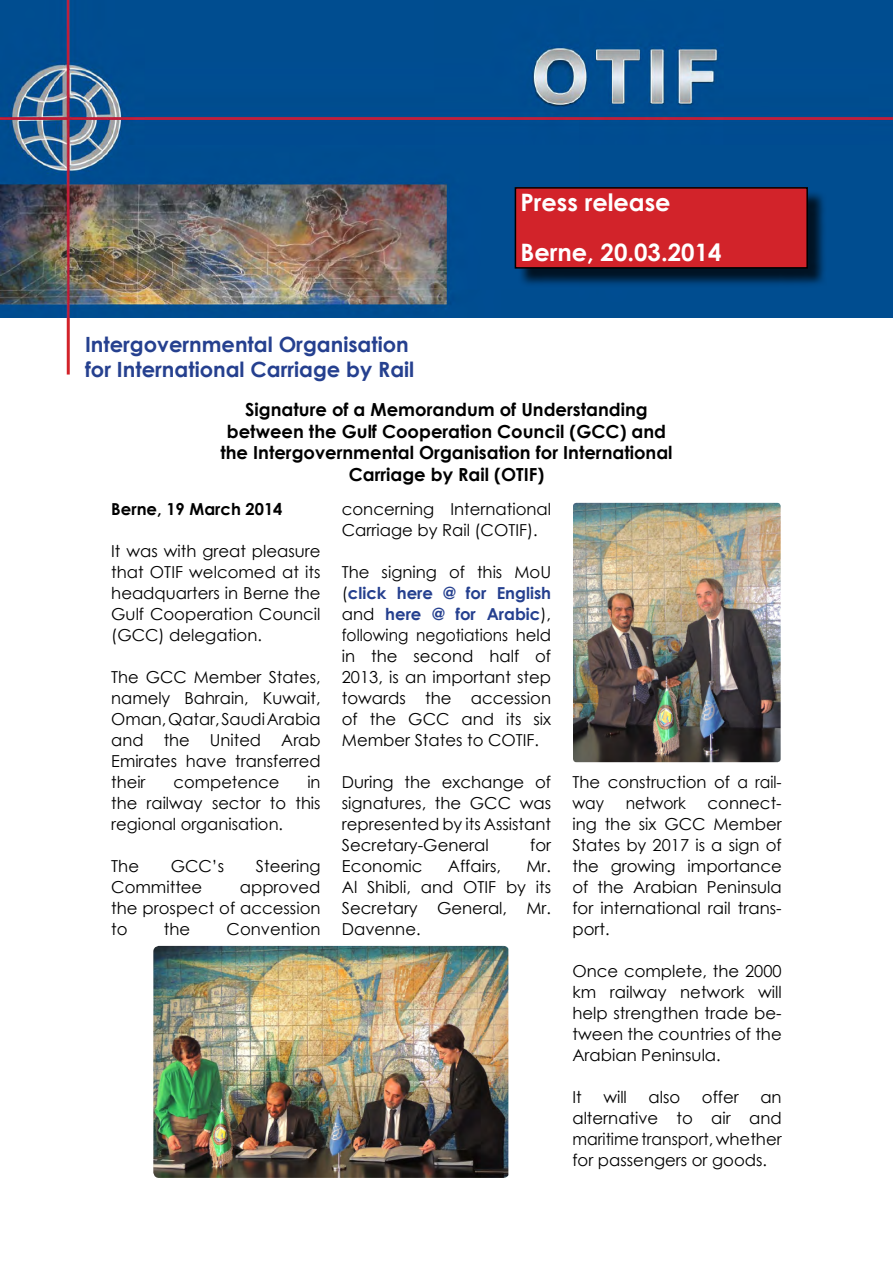
<style>
.page{position:relative;width:893px;height:1263px;background:#fff}
.page>*{position:absolute;margin:0;border:0;box-sizing:border-box;transform-origin:0 0}
.t1{font:700 24px/50.1px "Century Gothic";color:#fff}
.t2{font:700 21px/25.2px "Century Gothic";color:#25408f}
.t3{font:700 18px/21.6px "Century Gothic";color:#000;text-align:center}
.t4{font:16.5px/21px "Century Gothic";color:#000;text-align:justify}
.t5{font:700 16.5px "Century Gothic";color:#000}
.t6{font:16.5px "Century Gothic";color:#000;scale:.94 1}
.s1{font-weight:700;color:#25408f}
</style>
<div class="page">
<img style="left:0;top:0;width:893px;height:318px">
<div style="left:517px;top:189px;width:310px;height:98px;background:#000;opacity:.75"></div>
<svg style="left:514px;top:186px;width:295px;height:83px;background:#c32129"></svg>
<hr style="left:67px;top:318px;width:3px;height:56px;background:#d2232a">
<img style="left:153px;top:946px;width:355px;height:232px">
<img style="left:573px;top:503px;width:208px;height:259px">
<p class="t2" style="left:85px;top:330px;width:331px">Intergovernmental Organisation for International Carriage by Rail</p>
<h1 class="t1" style="left:520px;top:176px;width:203px">Press release<br>Berne, 20.03.2014</h1>
<p class="t3" style="left:220px;top:398px;width:454px">Signature of a Memorandum of Understanding between the Gulf Cooperation Council (GCC) and the Intergovernmental Organisation for International Carriage by Rail (OTIF)</p>
<p class="t5" style="left:111px;top:497px;width:173px">Berne, 19 March 2014</p>
<p class="t4" style="left:111px;top:540px;width:211px">It was with great pleasure that OTIF welcomed at its headquarters in Berne the Gulf Cooperation Council (GCC) delegation.</p>
<p class="t4" style="left:111px;top:666px;width:211px">The GCC Member States, namely Bahrain, Kuwait, Oman, Qatar, Saudi Arabia and the United Arab Emirates have transferred their</p>
<p class="t4" style="left:111px;top:771px;width:211px;text-indent:196px">in the railway sector to this regional organisation.</p>
<p class="t4" style="left:111px;top:855px;width:29px">The</p>
<p class="t4" style="left:171px;top:855px;width:55px">GCC’s</p>
<p class="t4" style="left:256px;top:855px;width:66px">Steering</p>
<p class="t4" style="left:111px;top:876px;width:93px">Committee</p>
<p class="t4" style="left:174px;top:771px;width:107px">competence</p>
<p class="t4" style="left:111px;top:876px;width:211px;text-indent:129px">approved the prospect of accession to</p>
<p class="t4" style="left:164px;top:918px;width:28px">the</p>
<p class="t4" style="left:227px;top:918px;width:95px">Convention</p>
<p class="t4" style="left:342px;top:498px;width:211px">concerning International<br>Carriage by Rail (COTIF).</p>
<p class="t4" style="left:342px;top:561px;width:211px">The signing of this MoU (<span class="s1">click here @ for English </span>and <span class="s1">here @ for Arabic</span>), following negotiations held in the second half of 2013, is an important step towards the accession of the GCC and its six Member States to COTIF.</p>
<p class="t4" style="left:342px;top:771px;width:211px">During the exchange of signatures, the GCC was represented by its Assistant Secretary-General</p>
<p class="t4" style="left:530px;top:834px;width:22px">for</p>
<p class="t4" style="left:342px;top:855px;width:82px">Economic</p>
<p class="t4" style="left:448px;top:855px;width:55px">Affairs,</p>
<p class="t4" style="left:342px;top:855px;width:211px;text-indent:185px">Mr.<br>Al Shibli, and OTIF by its Secretary General, Mr.<br>Davenne.</p>
<p class="t4" style="left:572px;top:772px;width:211px">The construction of a rail&shy;way</p>
<p class="t6" style="left:626px;top:792px;width:66px">network</p>
<p class="t4" style="left:572px;top:792px;width:211px;text-indent:135px">connect&shy;ing the six GCC Member States by 2017 is a sign of the growing importance of the Arabian Peninsula for international rail trans&shy;port.</p>
<p class="t4" style="left:572px;top:960px;width:211px">Once complete, the 2000 km railway network will help strengthen trade be&shy;tween the countries of the Arabian Peninsula.</p>
<p class="t4" style="left:572px;top:1086px;width:11px">It</p>
<p class="t4" style="left:603px;top:1086px;width:25px">will</p>
<p class="t4" style="left:648px;top:1086px;width:33px">also</p>
<p class="t4" style="left:702px;top:1086px;width:38px">offer</p>
<p class="t4" style="left:572px;top:1086px;width:211px;text-indent:188px">an alternative to air and maritime transport, whether for passengers or goods.</p>
</div>
